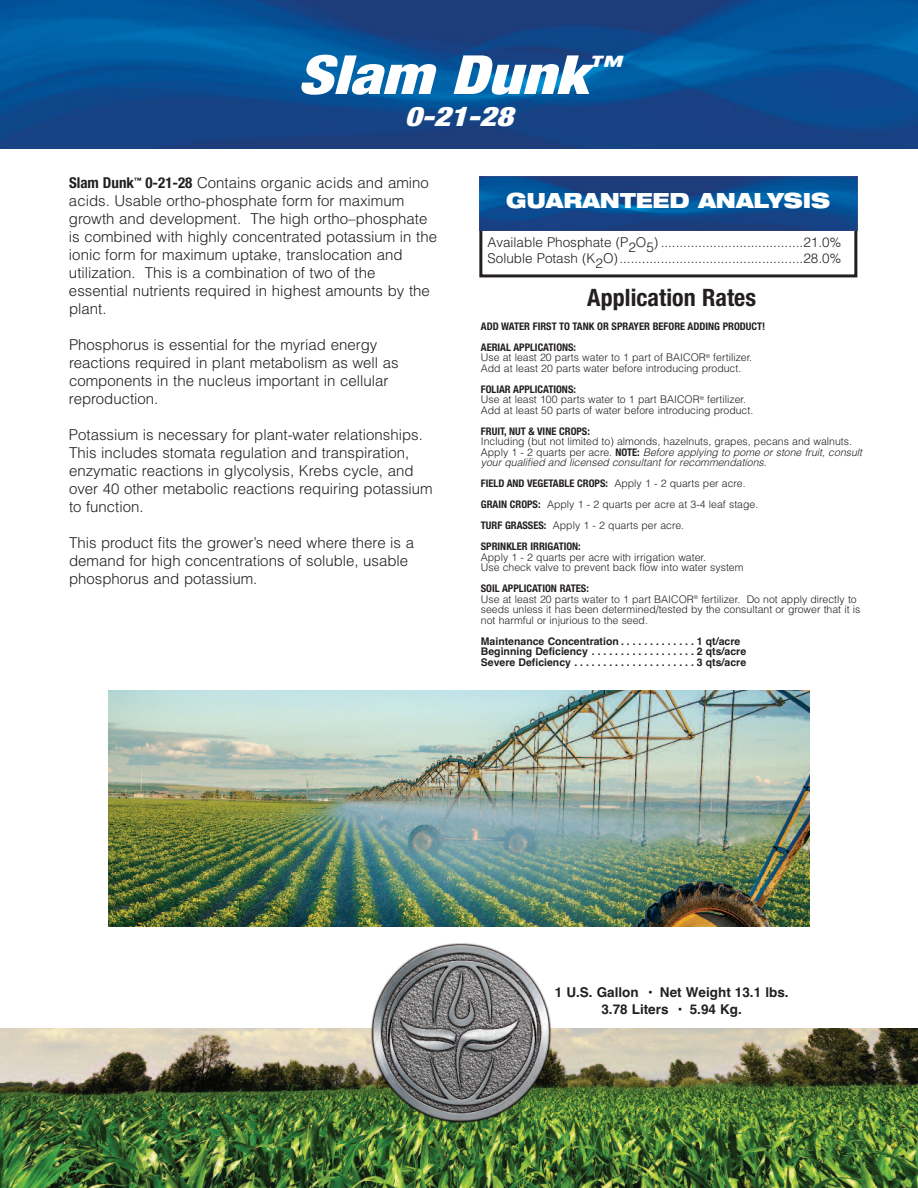
<style>
.page{position:relative;width:918px;height:1188px;background:#fff}
.page>*{position:absolute;margin:0;border:0;box-sizing:border-box;transform-origin:0 0}
.t1{font:italic 900 condensed 54px "Helvetica Neue";color:#fff;scale:1.2 1}
.t2{font:italic 900 condensed 27px "Helvetica Neue";color:#fff;scale:1.2 1}
.t3{font:700 condensed 24px "Helvetica Neue";color:#231f20}
.t4{font:900 expanded 21px "Helvetica Neue";color:#fff;scale:.94 1}
.t5{font:300 15px/18px "Helvetica";color:#231f20}
.t6{font:300 13.5px/15.8px "Helvetica";color:#231f20}
.t7{font:700 13.5px/16.2px "Helvetica";color:#231f20;text-align:center}
.t8{font:300 10.5px/10.5px "Helvetica";color:#231f20}
.t9{font:700 condensed 10.5px/21px "Helvetica Neue";color:#231f20}
.t10{font:italic 300 10.5px/10.5px "Helvetica";color:#231f20}
.t11{font:700 10.5px/10.5px "Helvetica";color:#231f20}
.s1{font-family:"Helvetica Neue";font-weight:700;font-stretch:condensed}
.s2{font-style:normal}
.s3{font-family:"Helvetica Neue";font-weight:700;font-style:normal;font-stretch:condensed}
.s4{font-family:"Helvetica";font-weight:300;font-stretch:normal}
</style>
<div class="page">
<div style="left:479px;top:204px;width:378px;height:73px;border:3px solid #231f20"></div>
<img style="left:479px;top:176px;width:378px;height:54px">
<img style="left:0;top:1028px;width:918px;height:160px">
<img style="left:0;top:0;width:918px;height:148px">
<img style="left:366px;top:941px;width:189px;height:189px;border-radius:50%">
<img style="left:108px;top:690px;width:702px;height:236px">
<h1 class="t1" style="left:298px;top:55px;width:270px">Slam Dunk<sup>™</sup></h1>
<h2 class="t2" style="left:405px;top:106px;width:92px">0-21-28</h2>
<p class="t5" style="left:69px;top:174px;width:370px"><span class="s1">Slam Dunk</span><sup>™</sup> <span class="s1">0-21-28</span> Contains organic acids and amino acids. Usable ortho-phosphate form for maximum growth and development. The high ortho–phosphate is combined with highly concentrated potassium in the ionic form for maximum uptake, translocation and utilization. This is a combination of two of the essential nutrients required in highest amounts by the plant.</p>
<p class="t5" style="left:69px;top:336px;width:331px">Phosphorus is essential for the myriad energy reactions required in plant metabolism as well as components in the nucleus important in cellular reproduction.</p>
<p class="t5" style="left:69px;top:426px;width:365px">Potassium is necessary for plant-water relationships.<br>This includes stomata regulation and transpiration, enzymatic reactions in glycolysis, Krebs cycle, and over 40 other metabolic reactions requiring potassium to function.</p>
<p class="t5" style="left:69px;top:534px;width:347px">This product fits the grower’s need where there is a demand for high concentrations of soluble, usable phosphorus and potassium.</p>
<h3 class="t4" style="left:506px;top:193px;width:346px">GUARANTEED ANALYSIS</h3>
<p class="t6" style="left:488px;top:235px;width:356px">Available Phosphate (P2O5) ......................................21.0%<br>Soluble Potash (K2O).................................................28.0%</p>
<h3 class="t3" style="left:587px;top:289px;width:170px">Application Rates</h3>
<p class="t9" style="left:481px;top:317px;width:286px">ADD WATER FIRST TO TANK OR SPRAYER BEFORE ADDING PRODUCT!<br>AERIAL APPLICATIONS:</p>
<p class="t8" style="left:481px;top:353px;width:273px">Use at least 20 parts water to 1 part of BAICOR<sup>®</sup> fertilizer.<br>Add at least 20 parts water before introducing product.</p>
<p class="t9" style="left:481px;top:380px;width:97px">FOLIAR APPLICATIONS:</p>
<p class="t8" style="left:481px;top:395px;width:274px">Use at least 100 parts water to 1 part BAICOR<sup>®</sup> fertilizer.<br>Add at least 50 parts of water before introducing product.</p>
<p class="t9" style="left:481px;top:422px;width:111px">FRUIT, NUT &amp; VINE CROPS:</p>
<p class="t10" style="left:481px;top:436px;width:383px"><span class="s2">Including (but not limited to) almonds, hazelnuts, grapes, pecans and walnuts.<br>Apply 1 - 2 quarts per acre.</span> <span class="s3">NOTE:</span> Before applying to pome or stone fruit, consult your qualified and licensed consultant for recommendations.</p>
<p class="t9" style="left:481px;top:474px;width:266px">FIELD AND VEGETABLE CROPS: <span class="s4">Apply 1 - 2 quarts per acre.</span></p>
<p class="t8" style="left:481px;top:494px;width:279px;line-height:21px"><span class="s1">GRAIN CROPS:</span> Apply 1 - 2 quarts per acre at 3-4 leaf stage.<br><span class="s1">TURF GRASSES:</span> Apply 1 - 2 quarts per acre.</p>
<p class="t9" style="left:481px;top:537px;width:101px">SPRINKLER IRRIGATION:</p>
<p class="t8" style="left:481px;top:552px;width:264px">Apply 1 - 2 quarts per acre with irrigation water.<br>Use check valve to prevent back flow into water system</p>
<p class="t9" style="left:481px;top:579px;width:109px">SOIL APPLICATION RATES:</p>
<p class="t8" style="left:481px;top:594px;width:381px">Use at least 20 parts water to 1 part BAICOR<sup>®</sup> fertilizer. Do not apply directly to seeds unless it has been determined/tested by the consultant or grower that it is not harmful or injurious to the seed.</p>
<p class="t11" style="left:481px;top:636px;width:267px">Maintenance Concentration . . . . . . . . . . . . . 1 qt/acre<br>Beginning Deficiency . . . . . . . . . . . . . . . . . . 2 qts/acre<br>Severe Deficiency . . . . . . . . . . . . . . . . . . . . . 3 qts/acre</p>
<p class="t7" style="left:555px;top:985px;width:235px">1 U.S. Gallon • Net Weight 13.1 lbs.<br>3.78 Liters • 5.94 Kg.</p>
</div>
